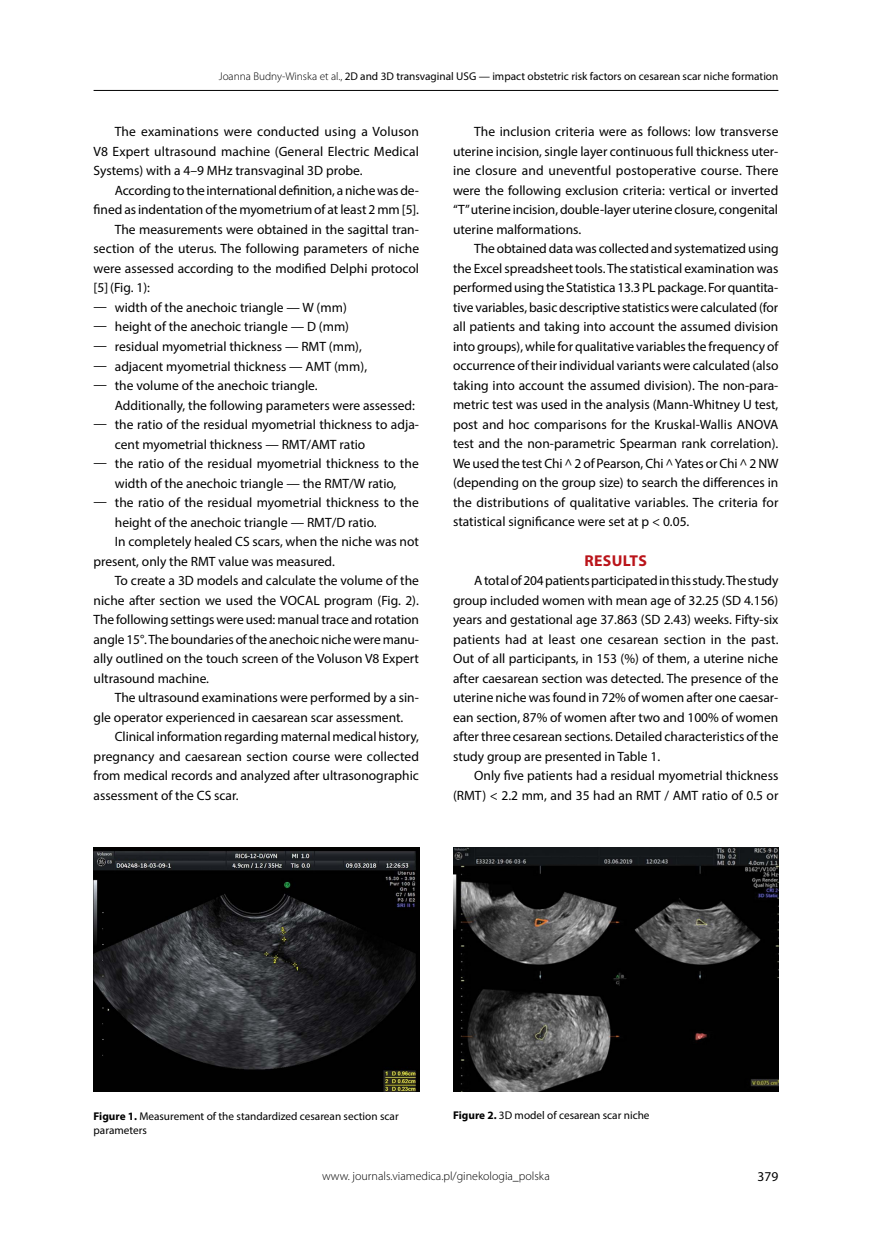
<style>
.page{position:relative;width:872px;height:1234px;background:#fff}
.page>*{position:absolute;margin:0;border:0;box-sizing:border-box;transform-origin:0 0}
.t1{font:700 15.75px "Myriad Pro";letter-spacing:.02em;color:#ba141a}
.t2{font:13.5px/19.5px "Myriad Pro";color:#000;text-align:justify}
.t3{font:300 12px "Myriad Pro";color:#000}
.t4{font:11.25px/14.2px "Myriad Pro";color:#000}
.s1{font-weight:300}
.s2{font-weight:700}
</style>
<div class="page">
<hr style="left:94px;top:90px;width:684px;height:1px;background:#000">
<img style="left:94px;top:847px;width:325px;height:244px">
<img style="left:453px;top:847px;width:325px;height:243px">
<p class="t4" style="left:219px;top:69px;width:561px"><span class="s1">Joanna Budny-Winska et al.,</span> 2D and 3D transvaginal USG — impact obstetric risk factors on cesarean scar niche formation</p>
<p class="t2" style="left:94px;top:122px;width:327px;text-indent:21px">The examinations were conducted using a Voluson V8 Expert ultrasound machine (General Electric Medical Systems) with a 4–9 MHz transvaginal 3D probe.</p>
<p class="t2" style="left:115px;top:180px;width:306px">According to the international definition, a niche was de-</p>
<p class="t2" style="left:94px;top:200px;width:327px">fined as indentation of the myometrium of at least 2 mm [5].</p>
<p class="t2" style="left:115px;top:219px;width:305px">The measurements were obtained in the sagittal tran-</p>
<p class="t2" style="left:94px;top:239px;width:327px">section of the uterus. The following parameters of niche</p>
<p class="t2" style="left:94px;top:258px;width:327px">were assessed according to the modified Delphi protocol</p>
<p class="t2" style="left:94px;top:278px;width:58px">[5] (Fig. 1):</p>
<p class="t2" style="left:94px;top:297px;width:255px">Ū width of the anechoic triangle — W (mm)</p>
<p class="t2" style="left:94px;top:317px;width:257px">Ū height of the anechoic triangle — D (mm)</p>
<p class="t2" style="left:94px;top:336px;width:270px">Ū residual myometrial thickness — RMT (mm),</p>
<p class="t2" style="left:94px;top:356px;width:275px">Ū adjacent myometrial thickness — AMT (mm),</p>
<p class="t2" style="left:94px;top:375px;width:225px">Ū the volume of the anechoic triangle.</p>
<p class="t2" style="left:115px;top:395px;width:301px">Additionally, the following parameters were assessed:</p>
<p class="t2" style="left:94px;top:414px;width:327px">Ū the ratio of the residual myometrial thickness to adja-</p>
<p class="t2" style="left:115px;top:434px;width:252px">cent myometrial thickness — RMT/AMT ratio</p>
<p class="t2" style="left:94px;top:453px;width:327px">Ū the ratio of the residual myometrial thickness to the</p>
<p class="t2" style="left:115px;top:473px;width:283px">width of the anechoic triangle — the RMT/W ratio,</p>
<p class="t2" style="left:94px;top:492px;width:327px">Ū the ratio of the residual myometrial thickness to the</p>
<p class="t2" style="left:115px;top:512px;width:263px">height of the anechoic triangle — RMT/D ratio.</p>
<p class="t2" style="left:115px;top:531px;width:306px">In completely healed CS scars, when the niche was not</p>
<p class="t2" style="left:94px;top:551px;width:243px">present, only the RMT value was measured.</p>
<p class="t2" style="left:115px;top:570px;width:306px">To create a 3D models and calculate the volume of the</p>
<p class="t2" style="left:94px;top:590px;width:327px">niche after section we used the VOCAL program (Fig. 2).</p>
<p class="t2" style="left:94px;top:609px;width:327px">The following settings were used: manual trace and rotation</p>
<p class="t2" style="left:94px;top:629px;width:327px">angle 15°. The boundaries of the anechoic niche were manu-</p>
<p class="t2" style="left:94px;top:648px;width:327px">ally outlined on the touch screen of the Voluson V8 Expert</p>
<p class="t2" style="left:94px;top:668px;width:117px">ultrasound machine.</p>
<p class="t2" style="left:115px;top:687px;width:305px">The ultrasound examinations were performed by a sin-</p>
<p class="t2" style="left:94px;top:707px;width:311px">gle operator experienced in caesarean scar assessment.</p>
<p class="t2" style="left:115px;top:726px;width:306px">Clinical information regarding maternal medical history,</p>
<p class="t2" style="left:94px;top:746px;width:327px">pregnancy and caesarean section course were collected</p>
<p class="t2" style="left:94px;top:765px;width:327px">from medical records and analyzed after ultrasonographic</p>
<p class="t2" style="left:94px;top:785px;width:146px">assessment of the CS scar.</p>
<p class="t2" style="left:453px;top:122px;width:327px;text-indent:21px">The inclusion criteria were as follows: low transverse uterine incision, single layer continuous full thickness uter&shy;ine closure and uneventful postoperative course. There were the following exclusion criteria: vertical or inverted “T” uterine incision, double-layer uterine closure, congenital uterine malformations.</p>
<p class="t2" style="left:453px;top:239px;width:327px;text-indent:21px">The obtained data was collected and systematized using the Excel spreadsheet tools. The statistical examination was performed using the Statistica 13.3 PL package. For quantita&shy;tive variables, basic descriptive statistics were calculated (for all patients and taking into account the assumed division into groups), while for qualitative variables the frequency of occurrence of their individual variants were calculated (also taking into account the assumed division). The non-para&shy;metric test was used in the analysis (Mann-Whitney U test, post and hoc comparisons for the Kruskal-Wallis ANOVA test and the non-parametric Spearman rank correlation).<br>We used the test Chi ^ 2 of Pearson, Chi ^ Yates or Chi ^ 2 NW (depending on the group size) to search the differences in the distributions of qualitative variables. The criteria for statistical significance were set at p &lt; 0.05.</p>
<p class="t1" style="left:584px;top:550px;width:64px">RESULTS</p>
<p class="t2" style="left:453px;top:570px;width:327px;text-indent:21px">A total of 204 patients participated in this study. The study group included women with mean age of 32.25 (SD 4.156) years and gestational age 37.863 (SD 2.43) weeks. Fifty-six patients had at least one cesarean section in the past.<br>Out of all participants, in 153 (%) of them, a uterine niche after caesarean section was detected. The presence of the uterine niche was found in 72% of women after one caesar&shy;ean section, 87% of women after two and 100% of women after three cesarean sections. Detailed characteristics of the study group are presented in Table 1.</p>
<p class="t2" style="left:453px;top:765px;width:327px;text-align:right">Only five patients had a residual myometrial thickness (RMT) &lt; 2.2 mm, and 35 had an RMT / AMT ratio of 0.5 or</p>
<p class="t4" style="left:94px;top:1108px;width:306px"><span class="s2">Figure 1.</span> Measurement of the standardized cesarean section scar parameters</p>
<p class="t4" style="left:453px;top:1107px;width:198px"><span class="s2">Figure 2.</span> 3D model of cesarean scar niche</p>
<p class="t3" style="left:322px;top:1169px;width:229px">www. journals.viamedica.pl/ginekologia_polska</p>
<p class="t2" style="left:757px;top:1166px;width:22px">379</p>
</div>
